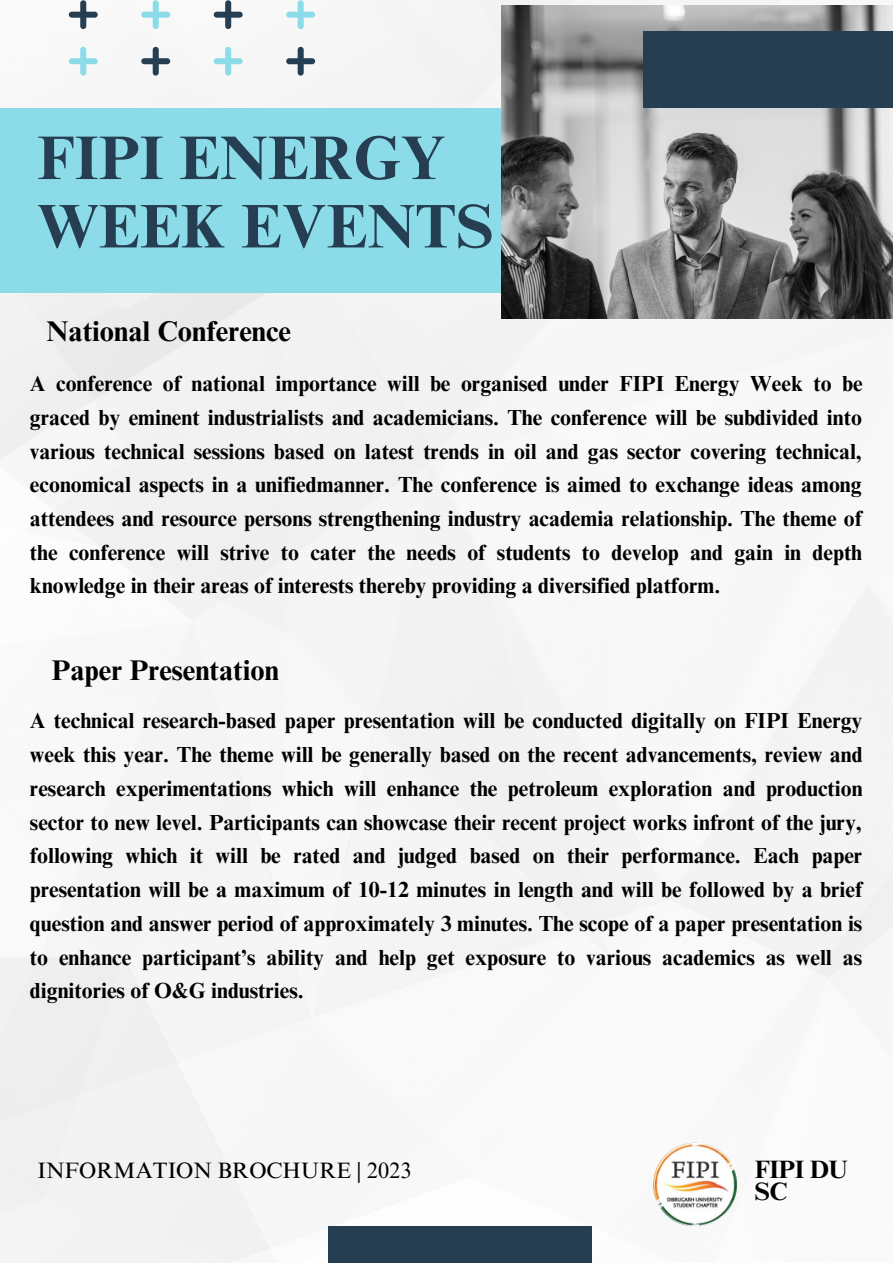
<style>
.page{position:relative;width:893px;height:1264px;background:#fff}
.page>*{position:absolute;margin:0;border:0;box-sizing:border-box;transform-origin:0 0}
.t1{font:700 61.65px/68.4px "Times NRMT Pro";color:#263e51}
.t2{font:700 28.5px "Times NRMT Pro";color:#000}
.t3{font:700 25.05px/22.5px "Times NRMT Pro";letter-spacing:-.02em;color:#000}
.t4{font:22.2px "Times NRMT Pro";color:#000}
.t5{font:700 21.9px/33.8px "Times NRMT Pro";color:#000;text-align:justify}
</style>
<div class="page">
<div style="left:0;top:0;width:892px;height:1262px;background:#f6f6f6"></div>
<div style="left:0;top:108px;width:569px;height:184px;background:#8bdbe8"></div>
<img style="left:501px;top:6px;width:391px;height:312px">
<svg style="left:286px;top:47px;width:29px;height:29px"></svg>
<svg style="left:214px;top:47px;width:29px;height:29px"></svg>
<svg style="left:141px;top:47px;width:29px;height:29px"></svg>
<svg style="left:69px;top:47px;width:29px;height:29px"></svg>
<svg style="left:286px;top:0;width:29px;height:29px"></svg>
<svg style="left:214px;top:0;width:29px;height:29px"></svg>
<svg style="left:141px;top:0;width:29px;height:29px"></svg>
<svg style="left:69px;top:0;width:29px;height:29px"></svg>
<div style="left:642px;top:32px;width:250px;height:76px;background:#263e51"></div>
<div style="left:328px;top:1226px;width:263px;height:36px;background:#263e51"></div>
<img style="left:653px;top:1142px;width:84px;height:84px;border-radius:50%">
<p class="t1" style="left:37px;top:131px;width:457px">FIPI ENERGY<br>WEEK EVENTS</p>
<p class="t2" style="left:46px;top:320px;width:246px">National Conference</p>
<p class="t5" style="left:30px;top:369px;width:834px">A conference of national importance will be organised under FIPI Energy Week to be graced by eminent industrialists and academicians. The conference will be subdivided into various technical sessions based on latest trends in oil and gas sector covering technical, economical aspects in a unifiedmanner. The conference is aimed to exchange ideas among attendees and resource persons strengthening industry academia relationship. The theme of the conference will strive to cater the needs of students to develop and gain in depth knowledge in their areas of interests thereby providing a diversified platform.</p>
<p class="t2" style="left:51px;top:659px;width:229px">Paper Presentation</p>
<p class="t5" style="left:30px;top:706px;width:834px">A technical research-based paper presentation will be conducted digitally on FIPI Energy week this year. The theme will be generally based on the recent advancements, review and research experimentations which will enhance the petroleum exploration and production sector to new level. Participants can showcase their recent project works infront of the jury, following which it will be rated and judged based on their performance. Each paper presentation will be a maximum of 10-12 minutes in length and will be followed by a brief question and answer period of approximately 3 minutes. The scope of a paper presentation is to enhance participant’s ability and help get exposure to various academics as well as dignitories of O&amp;G industries.</p>
<p class="t4" style="left:37px;top:1161px;width:375px">INFORMATION BROCHURE | 2023</p>
<p class="t3" style="left:754px;top:1161px;width:95px">FIPI DU<br>SC</p>
</div>
